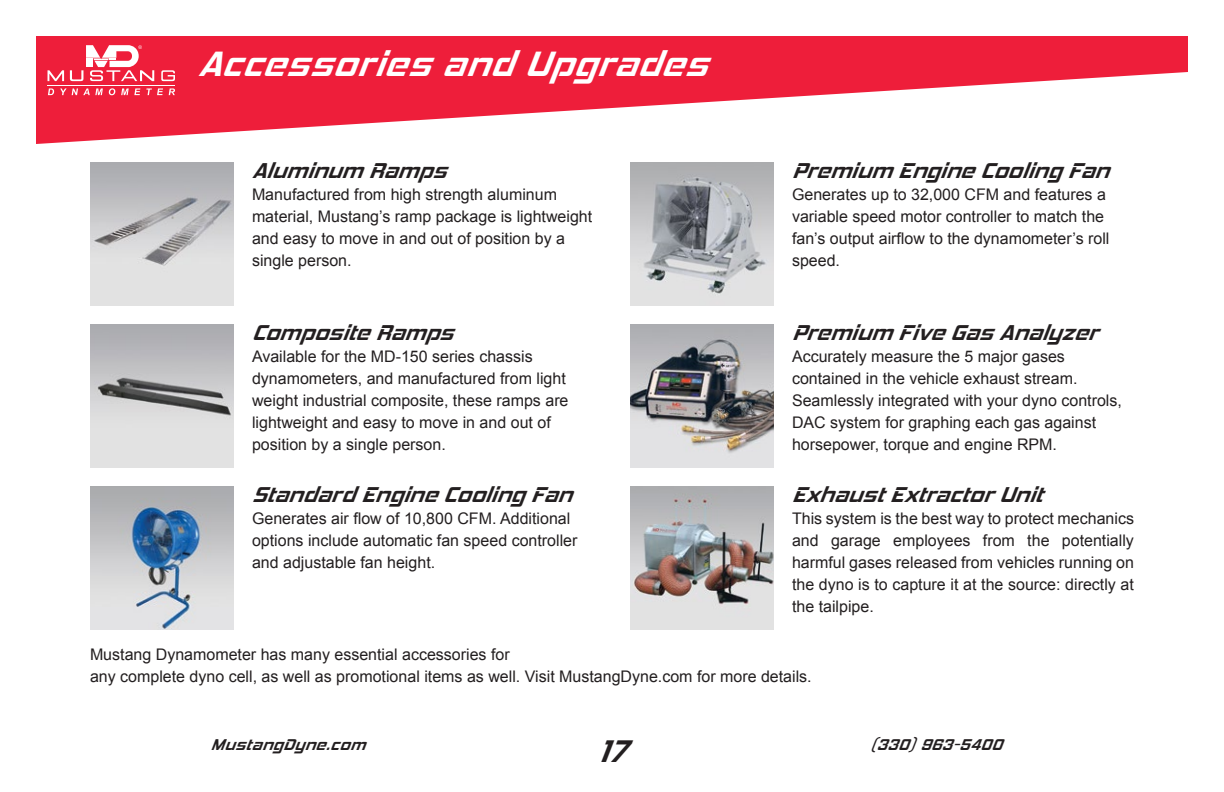
<style>
.page{position:relative;width:1224px;height:792px;background:#fff}
.page>*{position:absolute;margin:0;border:0;box-sizing:border-box;transform-origin:0 0}
.t1{font:italic 700 36px "Hemi Head Rg";letter-spacing:.03em;color:#fff}
.t2{font:italic 700 32px "Hemi Head Rg";color:#231f20}
.t3{font:italic 700 22px "Hemi Head Rg";letter-spacing:.01em;color:#231f20}
.t4{font:16px/22px "Arial";color:#231f20}
.t5{font:italic 700 16px "Hemi Head Rg";letter-spacing:.03em;color:#231f20}
</style>
<div class="page">
<svg style="left:36px;top:36px;width:1152px;height:108px;fill:#ee1e3a"></svg>
<svg style="left:48px;top:45px;width:127px;height:36px"></svg>
<hr style="left:48px;top:85px;width:127px;height:1px;background:#fff">
<svg style="left:48px;top:88px;width:6px;height:7px"></svg>
<svg style="left:60px;top:88px;width:43px;height:7px"></svg>
<svg style="left:109px;top:88px;width:6px;height:7px"></svg>
<svg style="left:121px;top:88px;width:19px;height:7px"></svg>
<svg style="left:146px;top:88px;width:17px;height:7px"></svg>
<svg style="left:169px;top:88px;width:6px;height:7px"></svg>
<img style="left:90px;top:162px;width:144px;height:144px">
<img style="left:90px;top:324px;width:144px;height:144px">
<img style="left:90px;top:486px;width:144px;height:144px">
<img style="left:630px;top:162px;width:144px;height:144px">
<img style="left:630px;top:324px;width:144px;height:144px">
<img style="left:630px;top:486px;width:144px;height:144px">
<h1 class="t1" style="left:198px;top:42px;width:518px">Accessories and Upgrades</h1>
<h3 class="t3" style="left:252px;top:158px;width:200px">Aluminum Ramps</h3>
<p class="t4" style="left:252px;top:184px;width:342px">Manufactured from high strength aluminum material, Mustang’s ramp package is lightweight and easy to move in and out of position by a single person.</p>
<h3 class="t3" style="left:792px;top:158px;width:323px">Pr emium Engine Cooling Fan</h3>
<p class="t4" style="left:792px;top:184px;width:319px">Generates up to 32,000 CFM and features a variable speed motor controller to match the fan’s output airflow to the dynamometer’s roll speed.</p>
<h3 class="t3" style="left:792px;top:320px;width:307px">Premium Five Gas Analyzer</h3>
<p class="t4" style="left:792px;top:346px;width:331px">Accurately measure the 5 major gases contained in the vehicle exhaust stream.<br>Seamlessly integrated with your dyno controls, DAC system for graphing each gas against horsepower, torque and engine RPM.</p>
<h3 class="t3" style="left:792px;top:482px;width:252px">Exhaust Extractor Unit</h3>
<p class="t4" style="left:792px;top:508px;width:344px;text-align:justify">This system is the best way to protect mechanics and garage employees from the potentially harmful gases released from vehicles running on the dyno is to capture it at the source: directly at the tailpipe.</p>
<p class="t4" style="left:90px;top:643px;width:723px">Mustang Dynamometer has many essential accessories for<br>any complete dyno cell, as well as promotional items as well. Visit MustangDyne.com for more details.</p>
<h3 class="t3" style="left:252px;top:320px;width:207px">Composite Ramps</h3>
<p class="t4" style="left:252px;top:346px;width:318px">Available for the MD-150 series chassis dynamometers, and manufactured from light weight industrial composite, these ramps are lightweight and easy to move in and out of position by a single person.</p>
<h3 class="t3" style="left:252px;top:482px;width:326px">Standard Engine Cooling Fan</h3>
<p class="t4" style="left:252px;top:508px;width:327px">Generates air flow of 10,800 CFM. Additional options include automatic fan speed controller and adjustable fan height.</p>
<p class="t5" style="left:211px;top:735px;width:159px">MustangDyne.com</p>
<p class="t5" style="left:870px;top:735px;width:133px">(330) 963-5400</p>
<h2 class="t2" style="left:598px;top:732px;width:30px">17</h2>
</div>
